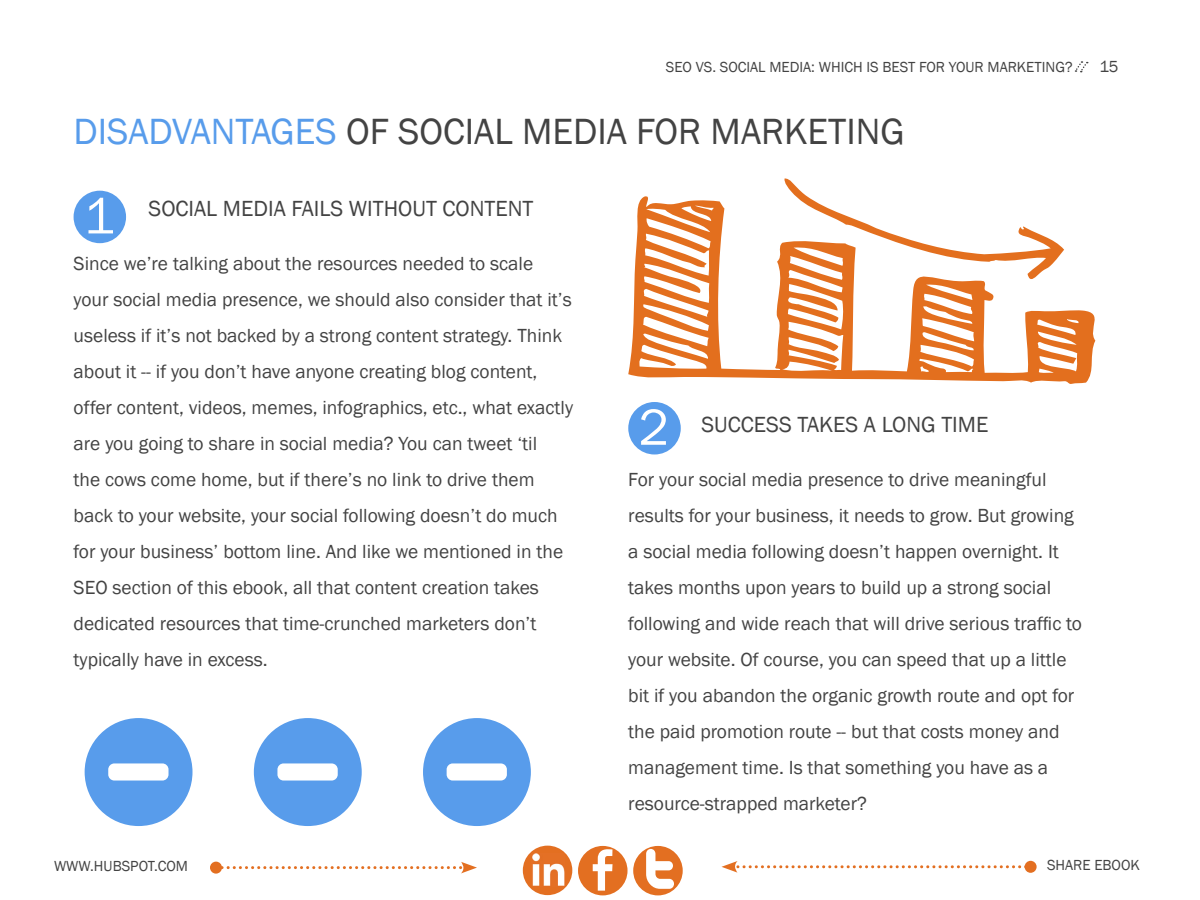
<style>
.page{position:relative;width:1200px;height:900px;background:#fff}
.page>*{position:absolute;margin:0;border:0;box-sizing:border-box;transform-origin:0 0}
.t1{font:128.25px "Pictos";color:#589ceb}
.t2{font:52.5px "Franklin Gothic";color:#fff}
.t3{font:37.5px "Franklin Gothic";color:#434343}
.t4{font:22.5px "Franklin Gothic";color:#434343}
.t5{font:19.5px/36px "Franklin Gothic";color:#434343}
.t6{font:16.5px "Franklin Gothic";color:#434343}
.t7{font:15px "Franklin Gothic";color:#434343}
.s1{color:#589ceb}
</style>
<div class="page">
<svg style="left:1074px;top:61px;width:14px;height:12px"></svg>
<svg style="left:722px;top:861px;width:307px;height:12px"></svg>
<div style="left:1025px;top:861px;width:12px;height:12px;background:#e36f21;border-radius:50%"></div>
<div style="left:210px;top:862px;width:12px;height:12px;background:#e36f21;border-radius:50%"></div>
<svg style="left:218px;top:862px;width:259px;height:11px"></svg>
<div style="left:578px;top:846px;width:50px;height:49px;background:#e36f21;border-radius:50%"></div>
<svg style="left:593px;top:849px;width:20px;height:42px"></svg>
<div style="left:523px;top:846px;width:49px;height:49px;background:#e36f21;border-radius:50%"></div>
<img style="left:532px;top:853px;width:32px;height:33px">
<div style="left:633px;top:846px;width:50px;height:49px;background:#e36f21;border-radius:50%"></div>
<svg style="left:646px;top:849px;width:28px;height:40px"></svg>
<div style="left:74px;top:191px;width:52px;height:52px;background:#589ceb;border-radius:50%"></div>
<div style="left:628px;top:402px;width:53px;height:52px;background:#589ceb;border-radius:50%"></div>
<svg style="left:628px;top:196px;width:468px;height:188px"></svg>
<svg style="left:784px;top:178px;width:280px;height:107px"></svg>
<p class="t7" style="left:666px;top:58px;width:408px">SEo vs. social media: which is best for your marketing?</p>
<p class="t6" style="left:1100px;top:56px;width:21px">15</p>
<h3 class="t3" style="left:74px;top:108px;width:833px"><span class="s1">disadvantages</span> of social media for marketing</h3>
<h2 class="t2" style="left:84px;top:183px;width:32px">1</h2>
<p class="t4" style="left:149px;top:195px;width:386px">social media fails without content</p>
<p class="t5" style="left:74px;top:246px;width:501px">Since we’re talking about the resources needed to scale<br>your social media presence, we should also consider that it’s useless if it’s not backed by a strong content strategy. Think about it -- if you don’t have anyone creating blog content, offer content, videos, memes, infographics, etc., what exactly are you going to share in social media? You can tweet ‘til<br>the cows come home, but if there’s no link to drive them back to your website, your social following doesn’t do much for your business’ bottom line. And like we mentioned in the SEO</p>
<p class="t5" style="left:74px;top:570px;width:467px;text-indent:39px">section of this ebook, all that content creation takes dedicated resources that time-crunched marketers don’t typically have in excess.</p>
<h1 class="t1" style="left:80px;top:713px;width:458px">- - -</h1>
<h2 class="t2" style="left:638px;top:395px;width:32px">2</h2>
<p class="t5" style="left:628px;top:462px;width:455px">For your social media presence to drive meaningful results for your business, it needs to grow. But growing a social media following doesn’t happen overnight. It takes months upon years to build up a strong social following and wide reach that will drive serious traffic to your website. Of course, you can speed that up a little bit if you abandon the organic growth route and opt for the paid promotion route -- but that costs money and management time. Is that something you have as a resource-strapped marketer?</p>
<p class="t4" style="left:701px;top:411px;width:289px">success takes a long time</p>
<p class="t7" style="left:54px;top:857px;width:136px">www.H ubspot.com</p>
<p class="t7" style="left:1047px;top:855px;width:95px">share ebook</p>
</div>
